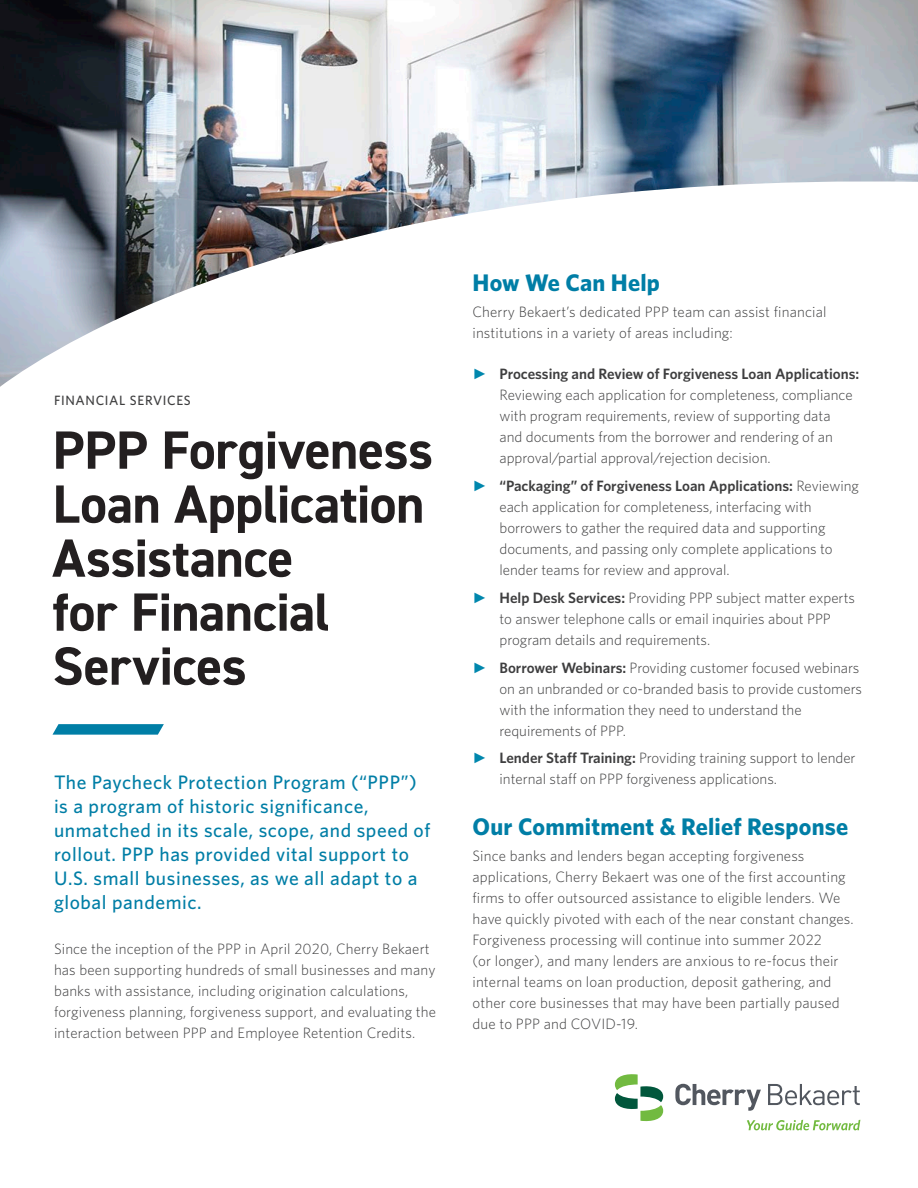
<style>
.page{position:relative;width:918px;height:1188px;background:#fff}
.page>*{position:absolute;margin:0;border:0;box-sizing:border-box;transform-origin:0 0}
.t1{font:700 54px/54px "DIN2014";letter-spacing:-.01em;color:#231f20}
.t2{font:700 24px "Whitney";letter-spacing:.01em;color:#007ea6}
.t3{font:500 19.5px/24px "Whitney";letter-spacing:.03em;color:#007ea6}
.t4{font:300 15px/21px "Whitney";color:#3e3e3f}
.t5{font:500 13.5px "Whitney";letter-spacing:.05em;color:#3e3e3f}
.s1{font-family:"Arial";font-weight:900;color:#0087ad}
.s2{font-weight:600}
</style>
<div class="page">
<img style="left:0;top:0;width:918px;height:387px">
<svg style="left:52px;top:724px;width:112px;height:11px"></svg>
<svg style="left:675px;top:1084px;width:86px;height:27px"></svg>
<svg style="left:768px;top:1084px;width:92px;height:21px"></svg>
<svg style="left:615px;top:1074px;width:48px;height:48px"></svg>
<svg style="left:747px;top:1120px;width:113px;height:10px"></svg>
<p class="t5" style="left:54px;top:391px;width:138px">FINANCIAL SERVICES</p>
<h1 class="t1" style="left:52px;top:422px;width:382px">PPP Forgiveness<br>Loan Application<br>Assistance<br>for Financial<br>Services</h1>
<h3 class="t3" style="left:54px;top:770px;width:378px">The Paycheck Protection Program (“PPP”) is a program of historic significance, unmatched in its scale, scope, and speed of rollout. PPP has provided vital support to U.S. small businesses, as we all adapt to a global pandemic.</h3>
<p class="t4" style="left:54px;top:937px;width:384px">Since the inception of the PPP in April 2020, Cherry Bekaert has been supporting hundreds of small businesses and many banks with assistance, including origination calculations, forgiveness planning, forgiveness support, and evaluating the interaction between PPP and Employee Retention Credits.</p>
<h2 class="t2" style="left:472px;top:266px;width:189px">How We Can Help</h2>
<p class="t4" style="left:472px;top:301px;width:355px">Cherry Bekaert’s dedicated PPP team can assist financial institutions in a variety of areas including:</p>
<p class="t4" style="left:500px;top:363px;width:361px;text-indent:-27px"><span class="s1">►</span> <span class="s2">Processing and Review of Forgiveness Loan Applications:<br></span>Reviewing each application for completeness, compliance with program requirements, review of supporting data<br>and documents from the borrower and rendering of an approval/partial approval/rejection decision.</p>
<p class="t4" style="left:500px;top:475px;width:361px;text-indent:-27px"><span class="s1">►</span> <span class="s2">“Packaging” of Forgiveness Loan Applications:</span> Reviewing each application for completeness, interfacing with borrowers to gather the required data and supporting documents, and passing only complete applications to lender teams for review and approval.</p>
<p class="t4" style="left:500px;top:587px;width:357px;text-indent:-27px"><span class="s1">►</span> <span class="s2">Help Desk Services:</span> Providing PPP subject matter experts to answer telephone calls or email inquiries about PPP program details and requirements.</p>
<p class="t4" style="left:500px;top:656px;width:364px;text-indent:-27px"><span class="s1">►</span> <span class="s2">Borrower Webinars:</span> Providing customer focused webinars on an unbranded or co-branded basis to provide customers with the information they need to understand the requirements of PPP.</p>
<p class="t4" style="left:500px;top:747px;width:358px;text-indent:-27px"><span class="s1">►</span> <span class="s2">Lender Staff Training:</span> Providing training support to lender internal staff on PPP forgiveness applications.</p>
<h2 class="t2" style="left:472px;top:810px;width:377px">Our Commitment &amp; Relief Response</h2>
<p class="t4" style="left:472px;top:845px;width:383px">Since banks and lenders began accepting forgiveness applications, Cherry Bekaert was one of the first accounting firms to offer outsourced assistance to eligible lenders. We have quickly pivoted with each of the near constant changes.<br>Forgiveness processing will continue into summer 2022<br>(or longer), and many lenders are anxious to re-focus their internal teams on loan production, deposit gathering, and other core businesses that may have been partially paused due to PPP and COVID-19.</p>
</div>
